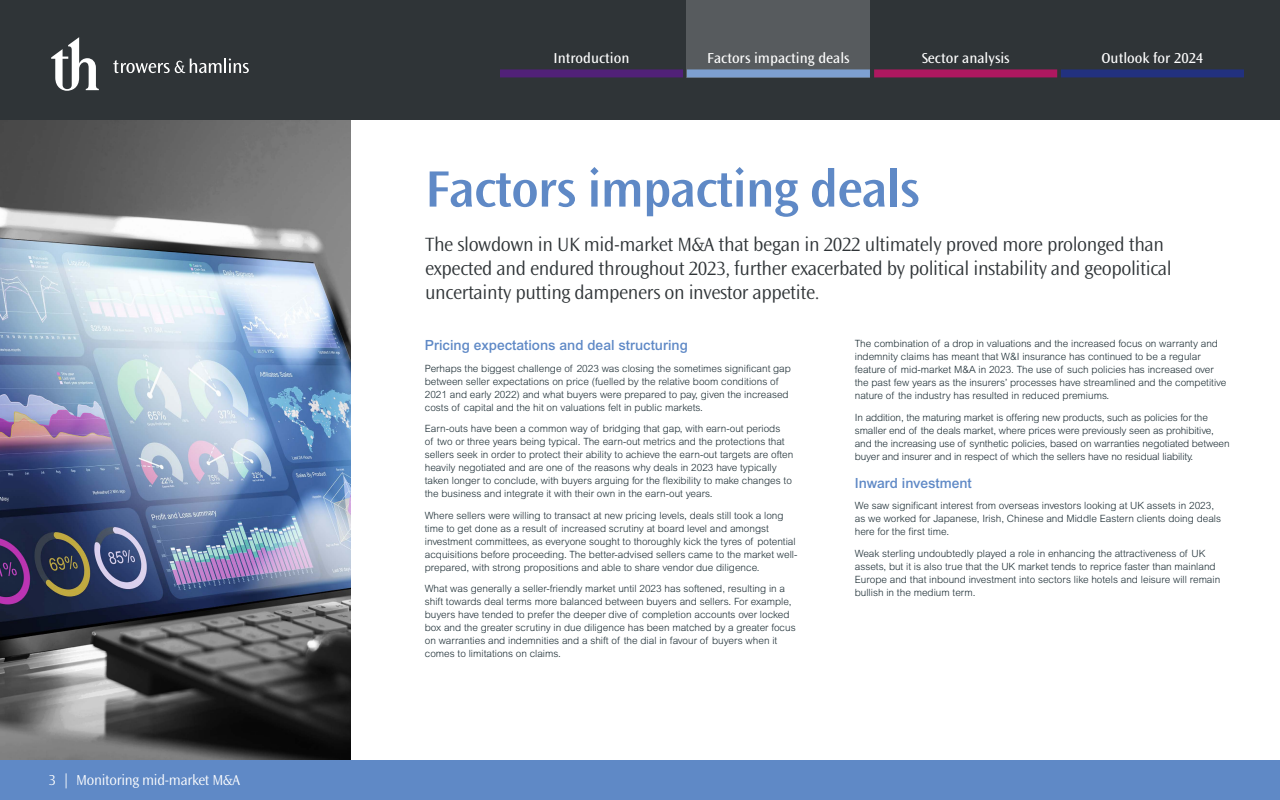
<style>
.page{position:relative;width:1280px;height:800px;background:#fff}
.page>*{position:absolute;margin:0;border:0;box-sizing:border-box;transform-origin:0 0}
.Page_title{font:600 53.2px "Ocean Sans Std";letter-spacing:-.02em;color:#5f89c6}
.Page_title-2{font:300 20px/24px "Ocean Sans Std";letter-spacing:-.02em;color:#2f3437}
.t1{font:15px "Ocean Sans Std";color:#fff}
.t2{font:300 15px "Ocean Sans Std";letter-spacing:-.02em;color:#fff}
.Sub_Heading{font:500 14px "Arial MT Std";color:#5f89c6}
.Body{font:300 10px/13px "Arial MT Std";color:#1b2c33}
</style>
<div class="page">
<div style="left:0;top:0;width:1280px;height:120px;background:#2f3437"></div>
<svg style="left:51px;top:37px;width:48px;height:54px"></svg>
<svg style="left:113px;top:58px;width:136px;height:15px"></svg>
<div style="left:500px;top:69px;width:183px;height:8px;background:#512178"></div>
<div style="left:874px;top:69px;width:183px;height:8px;background:#ae1860"></div>
<div style="left:1061px;top:69px;width:183px;height:8px;background:#22317f"></div>
<img style="left:0;top:120px;width:351px;height:640px">
<div style="left:0;top:760px;width:1280px;height:40px;background:#5f89c6"></div>
<svg style="left:687px;top:0;width:183px;height:77px;background:#5a6169"></svg>
<h3 class="t2" style="left:49px;top:772px;width:193px">3 | Monitoring mid-market M&amp;A</h3>
<h3 class="t1" style="left:554px;top:49px;width:77px">Introduction</h3>
<h3 class="t1" style="left:707px;top:49px;width:144px">Factors impacting deals</h3>
<h3 class="t1" style="left:922px;top:49px;width:89px">Sector analysis</h3>
<h3 class="t1" style="left:1101px;top:49px;width:103px">Outlook for 2024</h3>
<p class="Page_title" style="left:425px;top:159px;width:496px">Factors impacting deals</p>
<p class="Page_title-2" style="left:425px;top:232px;width:748px">The slowdown in UK mid-market M&amp;A that began in 2022 ultimately proved more prolonged than expected and endured throughout 2023, further exacerbated by political instability and geopolitical uncertainty putting dampeners on investor appetite.</p>
<p class="Sub_Heading" style="left:425px;top:337px;width:264px">Pricing expectations and deal structuring</p>
<p class="Body" style="left:425px;top:362px;width:368px">Perhaps the biggest challenge of 2023 was closing the sometimes significant gap between seller expectations on price (fuelled by the relative boom conditions of 2021 and early 2022) and what buyers were prepared to pay, given the increased costs of capital and the hit on valuations felt in public markets.</p>
<p class="Body" style="left:425px;top:422px;width:370px">Earn-outs have been a common way of bridging that gap, with earn-out periods<br>of two or three years being typical. The earn-out metrics and the protections that sellers seek in order to protect their ability to achieve the earn-out targets are often heavily negotiated and are one of the reasons why deals in 2023 have typically taken longer to conclude, with buyers arguing for the flexibility to make changes to the business and integrate it with their own in the earn-out years.</p>
<p class="Body" style="left:425px;top:509px;width:374px">Where sellers were willing to transact at new pricing levels, deals still took a long time to get done as a result of increased scrutiny at board level and amongst investment committees, as everyone sought to thoroughly kick the tyres of potential acquisitions before proceeding. The better-advised sellers came to the market well&shy;prepared, with strong propositions and able to share vendor due diligence.</p>
<p class="Body" style="left:425px;top:582px;width:372px">What was generally a seller-friendly market until 2023 has softened, resulting in a shift towards deal terms more balanced between buyers and sellers. For example, buyers have tended to prefer the deeper dive of completion accounts over locked box and the greater scrutiny in due diligence has been matched by a greater focus on warranties and indemnities and a shift of the dial in favour of buyers when it comes to limitations on claims.</p>
<p class="Body" style="left:855px;top:337px;width:373px">The combination of a drop in valuations and the increased focus on warranty and indemnity claims has meant that W&amp;I insurance has continued to be a regular feature of mid-market M&amp;A in 2023. The use of such policies has increased over the past few years as the insurers’ processes have streamlined and the competitive nature of the industry has resulted in reduced premiums.</p>
<p class="Body" style="left:855px;top:411px;width:376px">In addition, the maturing market is offering new products, such as policies for the smaller end of the deals market, where prices were previously seen as prohibitive, and the increasing use of synthetic policies, based on warranties negotiated between buyer and insurer and in respect of which the sellers have no residual liability.</p>
<p class="Sub_Heading" style="left:855px;top:475px;width:118px">Inward investment</p>
<p class="Body" style="left:855px;top:499px;width:368px">We saw significant interest from overseas investors looking at UK assets in 2023, as we worked for Japanese, Irish, Chinese and Middle Eastern clients doing deals here for the first time.</p>
<p class="Body" style="left:855px;top:547px;width:367px">Weak sterling undoubtedly played a role in enhancing the attractiveness of UK assets, but it is also true that the UK market tends to reprice faster than mainland Europe and that inbound investment into sectors like hotels and leisure will remain bullish in the medium term.</p>
</div>
